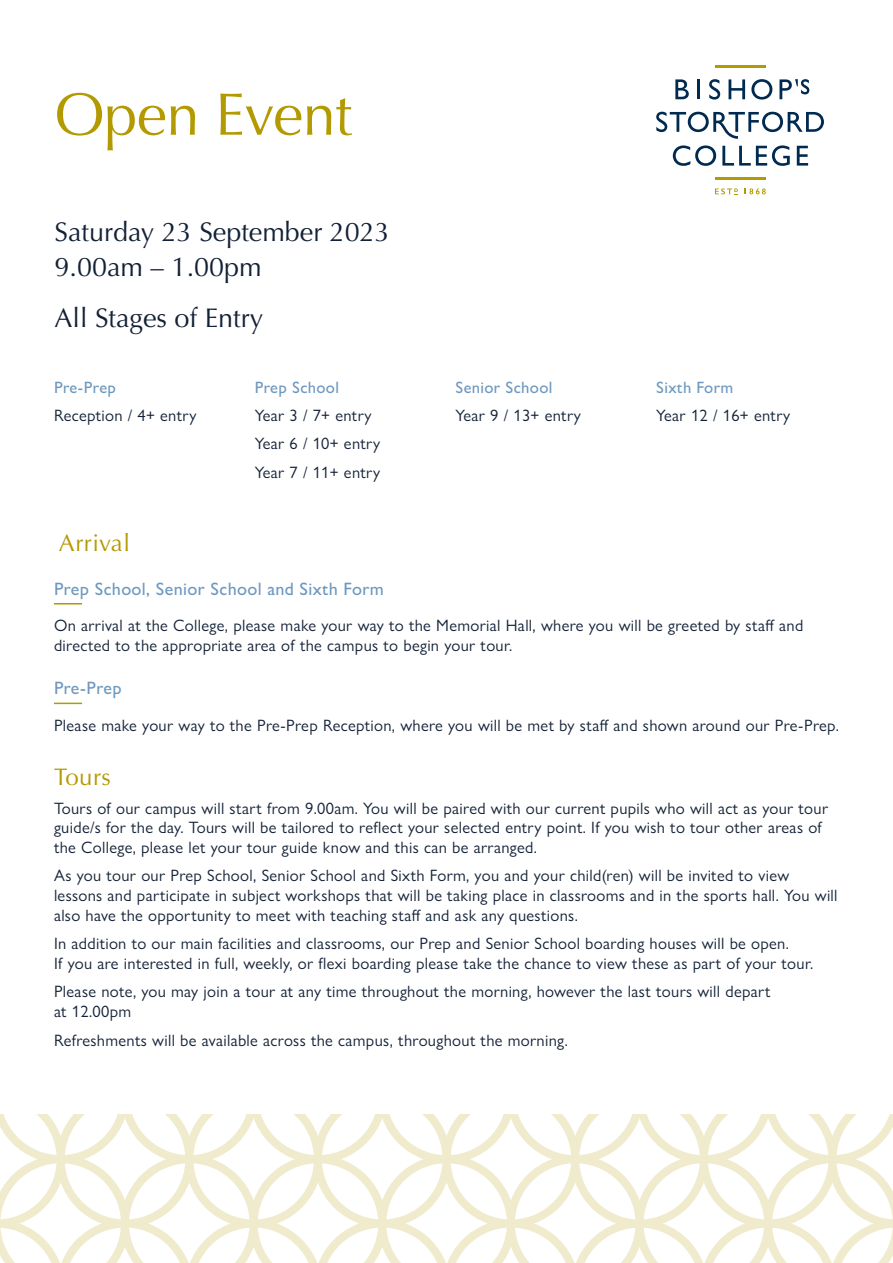
<style>
.page{position:relative;width:893px;height:1263px;background:#fff}
.page>*{position:absolute;margin:0;border:0;box-sizing:border-box;transform-origin:0 0}
.t1{font:60px "Optima";letter-spacing:-.01em;color:#b39a00}
.t2{font:27px/34.5px "Optima";color:#132136}
.t3{font:24px "Optima";letter-spacing:.02em;color:#b39a00}
.t4{font:500 18px "Gill Sans Nova";letter-spacing:.02em;color:#6e98c0}
.t5{font:16.5px/19.8px "Gill Sans Nova";letter-spacing:.02em;color:#132136}
.t6{font:500 16.5px "Gill Sans Nova";letter-spacing:.02em;color:#6e98c0}
</style>
<div class="page">
<svg style="left:54px;top:603px;width:28px;height:1px"></svg>
<svg style="left:54px;top:703px;width:28px;height:1px"></svg>
<svg style="left:797px;top:146px;width:11px;height:20px"></svg>
<svg style="left:722px;top:145px;width:68px;height:21px"></svg>
<svg style="left:673px;top:145px;width:43px;height:21px"></svg>
<svg style="left:656px;top:112px;width:168px;height:27px"></svg>
<svg style="left:675px;top:79px;width:14px;height:20px"></svg>
<svg style="left:779px;top:79px;width:30px;height:20px"></svg>
<hr style="left:697px;top:79px;width:3px;height:20px;background:#002a50">
<svg style="left:709px;top:79px;width:11px;height:21px"></svg>
<svg style="left:751px;top:79px;width:21px;height:21px"></svg>
<svg style="left:728px;top:79px;width:17px;height:20px"></svg>
<hr style="left:715px;top:65px;width:50px;height:3px;background:#b39a00">
<svg style="left:715px;top:188px;width:23px;height:7px"></svg>
<hr style="left:715px;top:177px;width:50px;height:3px;background:#b39a00">
<svg style="left:745px;top:188px;width:21px;height:6px"></svg>
<svg style="left:0;top:1114px;width:893px;height:149px"></svg>
<h1 class="t1" style="left:55px;top:80px;width:299px">Open Event</h1>
<h2 class="t2" style="left:55px;top:215px;width:337px">Saturday 23 September 2023<br>9.00am – 1.00pm</h2>
<h2 class="t2" style="left:55px;top:301px;width:210px">All Stages of Entry</h2>
<p class="t6" style="left:54px;top:377px;width:63px">Pre-Prep</p>
<p class="t5" style="left:54px;top:405px;width:144px">Reception / 4+ entry</p>
<p class="t6" style="left:255px;top:377px;width:86px">Prep School</p>
<p class="t5" style="left:255px;top:401px;width:127px;line-height:28.3px">Year 3 / 7+ entry<br>Year 6 / 10+ entry<br>Year 7 / 11+ entry</p>
<p class="t6" style="left:455px;top:377px;width:98px">Senior School</p>
<p class="t5" style="left:455px;top:405px;width:127px">Year 9 / 13+ entry</p>
<p class="t6" style="left:656px;top:377px;width:79px">Sixth Form</p>
<p class="t5" style="left:656px;top:405px;width:136px">Year 12 / 16+ entry</p>
<h3 class="t3" style="left:59px;top:529px;width:73px">Arrival</h3>
<p class="t4" style="left:54px;top:577px;width:331px">Prep School, Senior School and Sixth Form</p>
<p class="t5" style="left:54px;top:616px;width:751px">On arrival at the College, please make your way to the Memorial Hall, where you will be greeted by staff and directed to the appropriate area of the campus to begin your tour.</p>
<p class="t4" style="left:54px;top:677px;width:69px">Pre-Prep</p>
<p class="t5" style="left:54px;top:715px;width:787px">Please make your way to the Pre-Prep Reception, where you will be met by staff and shown around our Pre-Prep.</p>
<h3 class="t3" style="left:54px;top:763px;width:58px">Tours</h3>
<p class="t5" style="left:54px;top:798px;width:776px">Tours of our campus will start from 9.00am. You will be paired with our current pupils who will act as your tour guide/s for the day. Tours will be tailored to reflect your selected entry point. If you wish to tour other areas of the College, please let your tour guide know and this can be arranged.</p>
<p class="t5" style="left:54px;top:866px;width:785px">As you tour our Prep School, Senior School and Sixth Form, you and your child(ren) will be invited to view lessons and participate in subject workshops that will be taking place in classrooms and in the sports hall. You will also have the opportunity to meet with teaching staff and ask any questions.</p>
<p class="t5" style="left:54px;top:934px;width:761px">In addition to our main facilities and classrooms, our Prep and Senior School boarding houses will be open.<br>If you are interested in full, weekly, or flexi boarding please take the chance to view these as part of your tour.</p>
<p class="t5" style="left:54px;top:982px;width:718px">Please note, you may join a tour at any time throughout the morning, however the last tours will depart at 12.00pm</p>
<p class="t5" style="left:54px;top:1030px;width:515px">Refreshments will be available across the campus, throughout the morning.</p>
</div>
